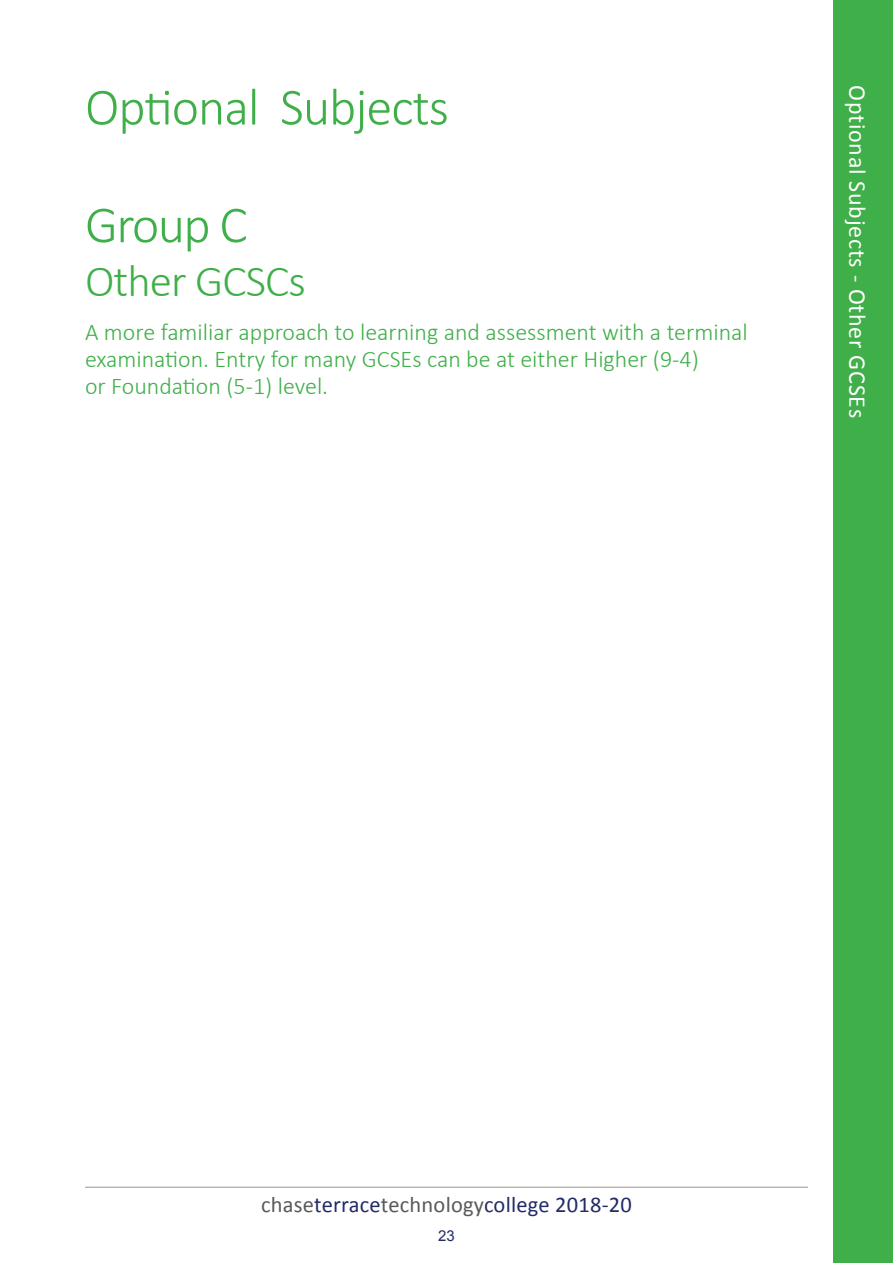
<style>
.page{position:relative;width:893px;height:1263px;background:#fff}
.page>*{position:absolute;margin:0;border:0;box-sizing:border-box;transform-origin:0 0}
.t1{font:300 52.5px "Calibri";letter-spacing:-.02em;color:#3faf49}
.t2{font:300 45px "Calibri";letter-spacing:-.02em;color:#3faf49}
.t3{font:300 24px/27px "Calibri";color:#3faf49}
.t4{font:24px "Calibri";letter-spacing:.03em;color:#fff}
.t5{font:22.5px "Calibri";letter-spacing:.01em;color:#222c65}
.t6{font:15px "Arial";color:#222c65}
.s1{color:#58595b}
</style>
<div class="page">
<hr style="left:85px;top:1187px;width:723px;height:1px;background:#949698">
<div style="left:833px;top:0;width:60px;height:1263px;background:#3faf49"></div>
<h1 class="t1" style="left:85px;top:74px;width:365px">Optional Subjects</h1>
<h1 class="t1" style="left:85px;top:192px;width:164px">Group C</h1>
<h2 class="t2" style="left:85px;top:253px;width:222px">Other GCSCs</h2>
<p class="t3" style="left:85px;top:319px;width:664px">A more familiar approach to learning and assessment with a terminal examination. Entry for many GCSEs can be at either Higher (9-4)<br>or Foundation (5-1) level.</p>
<p class="t4" style="left:873px;top:85px;width:335px;rotate:90deg">Optional Subjects - Other GCSEs</p>
<p class="t5" style="left:261px;top:1190px;width:372px"><span class="s1">chase</span>terrace<span class="s1">technology</span>college 2018-20</p>
<p class="t6" style="left:438px;top:1226px;width:18px">23</p>
</div>
